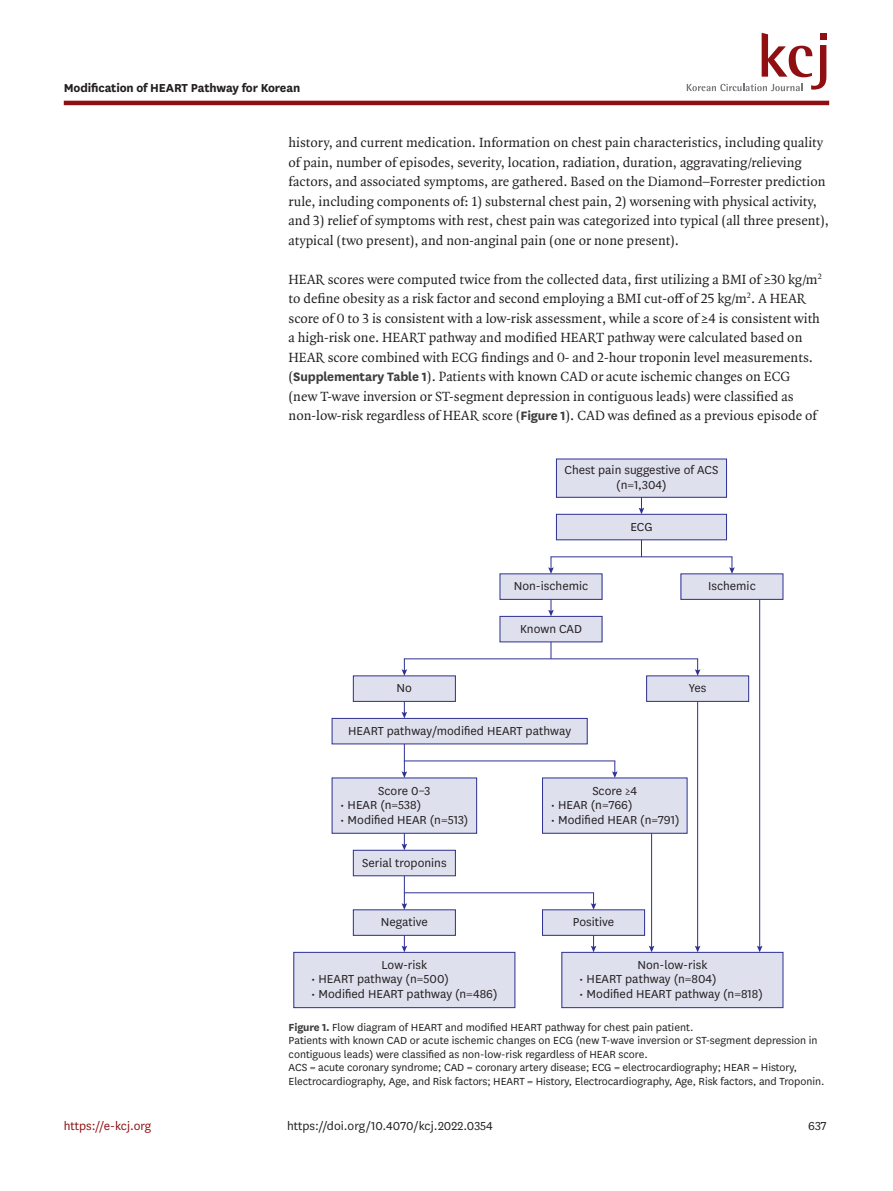
<style>
.page{position:relative;width:893px;height:1191px;background:#fff}
.page>*{position:absolute;margin:0;border:0;box-sizing:border-box;transform-origin:0 0}
.body_p{font:14.25px/19.5px "Quadraat OT";color:#231f20}
.t1{font:13.5px/15px "National";color:#231f20;text-align:center}
.t2{font:700 13.5px "National";letter-spacing:-.01em;color:#231f20}
.t3{font:13.5px "National";color:#900f13}
.t4{font:12px/13.5px "National";letter-spacing:-.005em;color:#231f20}
.s1{font-family:"National";font-weight:700;color:#3e3e3f}
.s2{font-weight:700;color:#3e3e3f}
</style>
<div class="page">
<hr style="left:64px;top:101px;width:765px;height:4px;background:#900f13">
<div style="left:820px;top:34px;width:7px;height:6px;background:#900f13"></div>
<svg style="left:687px;top:33px;width:139px;height:58px"></svg>
<div style="left:556px;top:459px;width:170px;height:38px;background:#dfe0ee"></div>
<div style="left:556px;top:514px;width:170px;height:26px;background:#dfe0ee"></div>
<div style="left:556px;top:514px;width:171px;height:26px;border:1px solid #2e3092"></div>
<div style="left:500px;top:574px;width:102px;height:25px;background:#dfe0ee"></div>
<div style="left:500px;top:573px;width:102px;height:27px;border:1px solid #2e3092"></div>
<div style="left:500px;top:616px;width:102px;height:26px;background:#dfe0ee"></div>
<div style="left:500px;top:616px;width:102px;height:26px;border:1px solid #2e3092"></div>
<div style="left:353px;top:850px;width:102px;height:25px;background:#dfe0ee"></div>
<div style="left:353px;top:850px;width:103px;height:26px;border:1px solid #2e3092"></div>
<div style="left:353px;top:909px;width:102px;height:26px;background:#dfe0ee"></div>
<div style="left:542px;top:909px;width:103px;height:26px;background:#dfe0ee"></div>
<div style="left:353px;top:676px;width:102px;height:25px;background:#dfe0ee"></div>
<div style="left:353px;top:675px;width:103px;height:27px;border:1px solid #2e3092"></div>
<div style="left:332px;top:718px;width:255px;height:26px;background:#dfe0ee"></div>
<div style="left:332px;top:718px;width:256px;height:26px;border:1px solid #2e3092"></div>
<div style="left:332px;top:778px;width:145px;height:55px;background:#dfe0ee"></div>
<div style="left:294px;top:952px;width:221px;height:55px;background:#dfe0ee"></div>
<div style="left:293px;top:952px;width:222px;height:56px;border:1px solid #2e3092"></div>
<div style="left:562px;top:952px;width:221px;height:55px;background:#dfe0ee"></div>
<div style="left:561px;top:952px;width:222px;height:56px;border:1px solid #2e3092"></div>
<div style="left:542px;top:778px;width:145px;height:55px;background:#dfe0ee"></div>
<div style="left:647px;top:676px;width:102px;height:25px;background:#dfe0ee"></div>
<div style="left:646px;top:675px;width:103px;height:27px;border:1px solid #2e3092"></div>
<div style="left:681px;top:574px;width:102px;height:25px;background:#dfe0ee"></div>
<div style="left:681px;top:573px;width:102px;height:27px;border:1px solid #2e3092"></div>
<svg style="left:402px;top:935px;width:5px;height:17px"></svg>
<svg style="left:402px;top:833px;width:5px;height:17px"></svg>
<svg style="left:548px;top:599px;width:6px;height:17px"></svg>
<svg style="left:402px;top:701px;width:5px;height:17px"></svg>
<svg style="left:639px;top:497px;width:5px;height:17px"></svg>
<svg style="left:591px;top:935px;width:5px;height:17px"></svg>
<hr style="left:651px;top:833px;width:1px;height:115px;background:#2e3092">
<svg style="left:649px;top:945px;width:5px;height:7px"></svg>
<hr style="left:697px;top:701px;width:1px;height:247px;background:#2e3092">
<svg style="left:695px;top:945px;width:5px;height:7px"></svg>
<hr style="left:759px;top:599px;width:1px;height:349px;background:#2e3092">
<svg style="left:757px;top:945px;width:5px;height:7px"></svg>
<svg style="left:551px;top:642px;width:1px;height:16px"></svg>
<svg style="left:402px;top:659px;width:5px;height:17px"></svg>
<svg style="left:695px;top:659px;width:5px;height:17px"></svg>
<hr style="left:404px;top:658px;width:294px;height:1px;background:#2e3092">
<svg style="left:641px;top:540px;width:1px;height:16px"></svg>
<svg style="left:548px;top:557px;width:6px;height:17px"></svg>
<svg style="left:729px;top:557px;width:6px;height:17px"></svg>
<hr style="left:551px;top:556px;width:181px;height:1px;background:#2e3092">
<svg style="left:402px;top:875px;width:5px;height:34px"></svg>
<svg style="left:591px;top:892px;width:5px;height:17px"></svg>
<hr style="left:404px;top:892px;width:190px;height:1px;background:#2e3092">
<svg style="left:402px;top:744px;width:5px;height:34px"></svg>
<svg style="left:612px;top:761px;width:6px;height:17px"></svg>
<hr style="left:404px;top:760px;width:211px;height:1px;background:#2e3092">
<p class="t2" style="left:64px;top:78px;width:238px">Modification of HEART Pathway for Korean</p>
<p class="body_p" style="left:289px;top:133px;width:542px">history, and current medication. Information on chest pain characteristics, including quality of pain, number of episodes, severity, location, radiation, duration, aggravating/relieving factors, and associated symptoms, are gathered. Based on the Diamond–Forrester prediction rule, including components of: 1) substernal chest pain, 2) worsening with physical activity, and 3) relief of symptoms with rest, chest pain was categorized into typical (all three present), atypical (two present), and non-anginal pain (one or none present).</p>
<p class="body_p" style="left:289px;top:269px;width:535px">HEAR scores were computed twice from the collected data, first utilizing a BMI of ≥30 kg/m<sup>2 </sup>to define obesity as a risk factor and second employing a BMI cut-off of 25 kg/m<sup>2</sup>. A HEAR score of 0 to 3 is consistent with a low-risk assessment, while a score of ≥4 is consistent with a high-risk one. HEART pathway and modified HEART pathway were calculated based on HEAR score combined with ECG findings and 0- and 2-hour troponin level measurements. (<span class="s1">Supplementary Table 1</span>). Patients with known CAD or acute ischemic changes on ECG (new T-wave inversion or ST-segment depression in contiguous leads) were classified as non-low-risk regardless of HEAR score (<span class="s1">Figure 1</span>). CAD was defined as a previous episode of</p>
<p class="t1" style="left:565px;top:462px;width:155px">Chest pain suggestive of ACS (n=1,304)</p>
<p class="t1" style="left:630px;top:518px;width:24px">ECG</p>
<p class="t1" style="left:514px;top:578px;width:76px">Non-ischemic</p>
<p class="t1" style="left:520px;top:620px;width:63px">Known CAD</p>
<p class="t1" style="left:708px;top:578px;width:49px">Ischemic</p>
<p class="t1" style="left:397px;top:680px;width:17px">No</p>
<p class="t1" style="left:348px;top:722px;width:224px">HEART pathway/modified HEART pathway</p>
<p class="t1" style="left:689px;top:680px;width:19px">Yes</p>
<p class="t1" style="left:378px;top:782px;width:54px">Score 0–3</p>
<p class="t1" style="left:340px;top:796px;width:82px">• HEAR (n=538)</p>
<p class="t1" style="left:340px;top:811px;width:130px">• Modified HEAR (n=513)</p>
<p class="t1" style="left:362px;top:854px;width:86px">Serial troponins</p>
<p class="t1" style="left:592px;top:782px;width:46px">Score ≥4</p>
<p class="t1" style="left:551px;top:796px;width:83px">• HEAR (n=766)</p>
<p class="t1" style="left:551px;top:811px;width:130px">• Modified HEAR (n=791)</p>
<p class="t1" style="left:381px;top:914px;width:49px">Negative</p>
<p class="t1" style="left:573px;top:914px;width:43px">Positive</p>
<p class="t1" style="left:381px;top:956px;width:47px">Low-risk</p>
<p class="t1" style="left:311px;top:971px;width:139px">• HEART pathway (n=500)</p>
<p class="t1" style="left:311px;top:986px;width:188px">• Modified HEART pathway (n=486)</p>
<p class="t1" style="left:637px;top:956px;width:72px">Non-low-risk</p>
<p class="t1" style="left:579px;top:971px;width:139px">• HEART pathway (n=804)</p>
<p class="t1" style="left:579px;top:986px;width:185px">• Modified HEART pathway (n=818)</p>
<p class="t4" style="left:289px;top:1019px;width:537px"><span class="s2">Figure 1.</span> Flow diagram of HEART and modified HEART pathway for chest pain patient.<br>Patients with known CAD or acute ischemic changes on ECG (new T-wave inversion or ST-segment depression in contiguous leads) were classified as non-low-risk regardless of HEAR score.<br>ACS = acute coronary syndrome; CAD = coronary artery disease; ECG = electrocardiography; HEAR = History, Electrocardiography, Age, and Risk factors; HEART = History, Electrocardiography, Age, Risk factors, and Troponin.</p>
<p class="t3" style="left:64px;top:1116px;width:89px">https://e-kcj.org</p>
<p class="t1" style="left:287px;top:1117px;width:207px">https://doi.org/10.4070/kcj.2022.0354</p>
<p class="t1" style="left:808px;top:1117px;width:20px">637</p>
</div>
